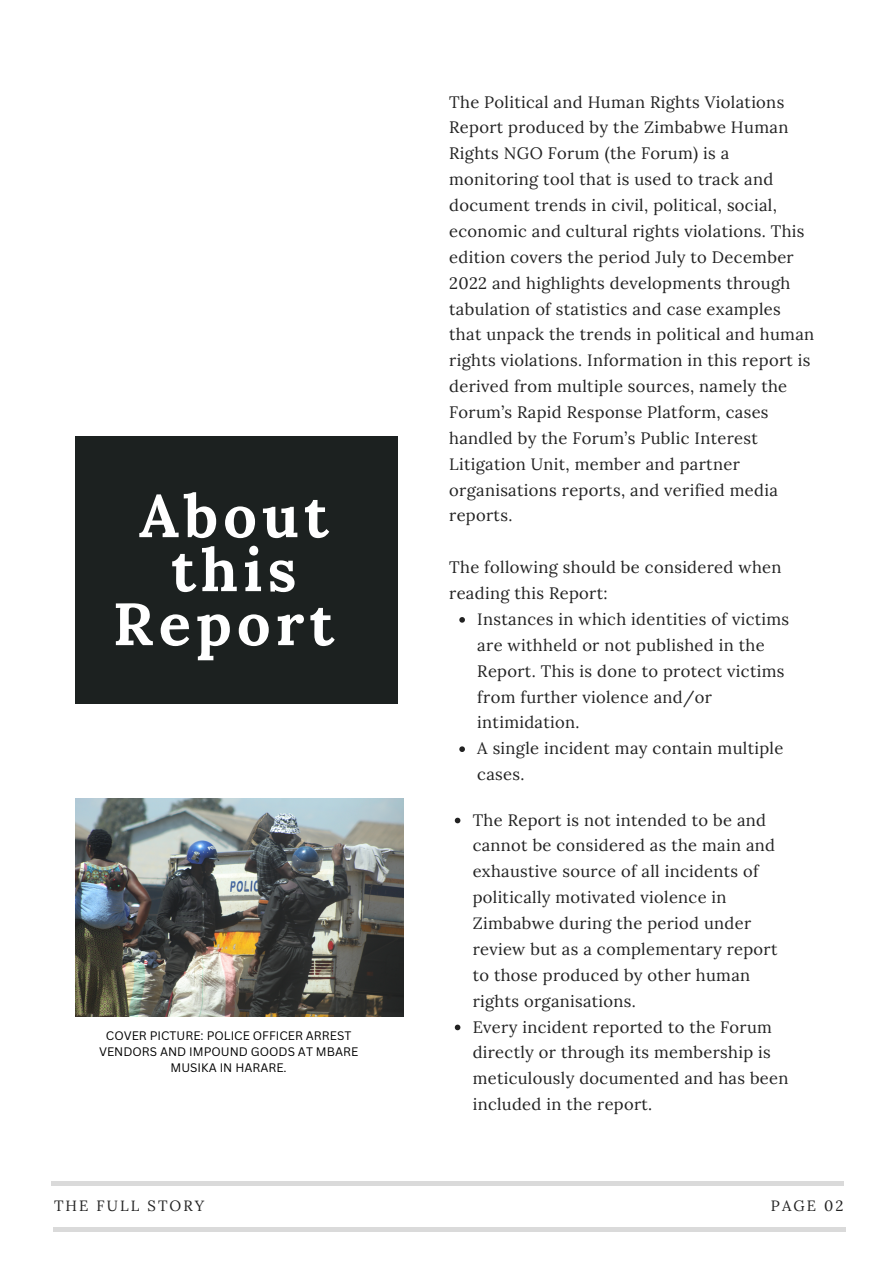
<style>
.page{position:relative;width:893px;height:1264px;background:#fff}
.page>*{position:absolute;margin:0;border:0;box-sizing:border-box;transform-origin:0 0}
.t1{font:700 59.55px/54px "Lora";letter-spacing:.085em;color:#fff;text-align:center}
.t2{font:16.5px/25.8px "Lora";letter-spacing:.02em;color:#222}
.t3{font:14.85px "Lora";letter-spacing:.14em;color:#222}
.t4{font:12px/16px "Canva Sans";color:#000;text-align:center}
</style>
<div class="page">
<svg style="left:455px;top:817px;width:5px;height:6px"></svg>
<svg style="left:455px;top:1024px;width:5px;height:6px"></svg>
<hr style="left:51px;top:1181px;width:793px;height:4px;background:#dadada">
<hr style="left:53px;top:1227px;width:792px;height:3px;background:#000">
<div style="left:76px;top:436px;width:322px;height:267px;background:#1c2120"></div>
<img style="left:76px;top:798px;width:327px;height:218px">
<svg style="left:459px;top:617px;width:6px;height:5px"></svg>
<svg style="left:459px;top:746px;width:6px;height:6px"></svg>
<h1 class="t1" style="left:113px;top:488px;width:223px">About this<br>Report</h1>
<p class="t4" style="left:99px;top:1027px;width:260px">COVER PICTURE: POLICE OFFICER ARREST<br>VENDORS AND IMPOUND GOODS AT MBARE<br>MUSIKA IN HARARE.</p>
<p class="t2" style="left:449px;top:89px;width:366px">The Political and Human Rights Violations Report produced by the Zimbabwe Human Rights NGO Forum (the Forum) is a monitoring tool that is used to track and document trends in civil, political, social, economic and cultural rights violations. This edition covers the period July to December 2022 and highlights developments through tabulation of statistics and case examples that unpack the trends in political and human rights violations. Information in this report is derived from multiple sources, namely the Forum’s Rapid Response Platform, cases handled by the Forum’s Public Interest Litigation Unit, member and partner organisations reports, and verified media reports.</p>
<p class="t2" style="left:449px;top:554px;width:334px">The following should be considered when reading this Report:</p>
<p class="t2" style="left:477px;top:606px;width:313px">Instances in which identities of victims are withheld or not published in the<br>Report. This is done to protect victims from further violence and/or intimidation.<br>A single incident may contain multiple cases.</p>
<p class="t2" style="left:472px;top:806px;width:317px">The Report is not intended to be and cannot be considered as the main and exhaustive source of all incidents of politically motivated violence in Zimbabwe during the period under review but as a complementary report to those produced by other human rights organisations.<br>Every incident reported to the Forum directly or through its membership is meticulously documented and has been included in the report.</p>
<p class="t3" style="left:54px;top:1195px;width:152px">THE FULL STORY</p>
<p class="t3" style="left:771px;top:1195px;width:74px">PAGE 02</p>
</div>
